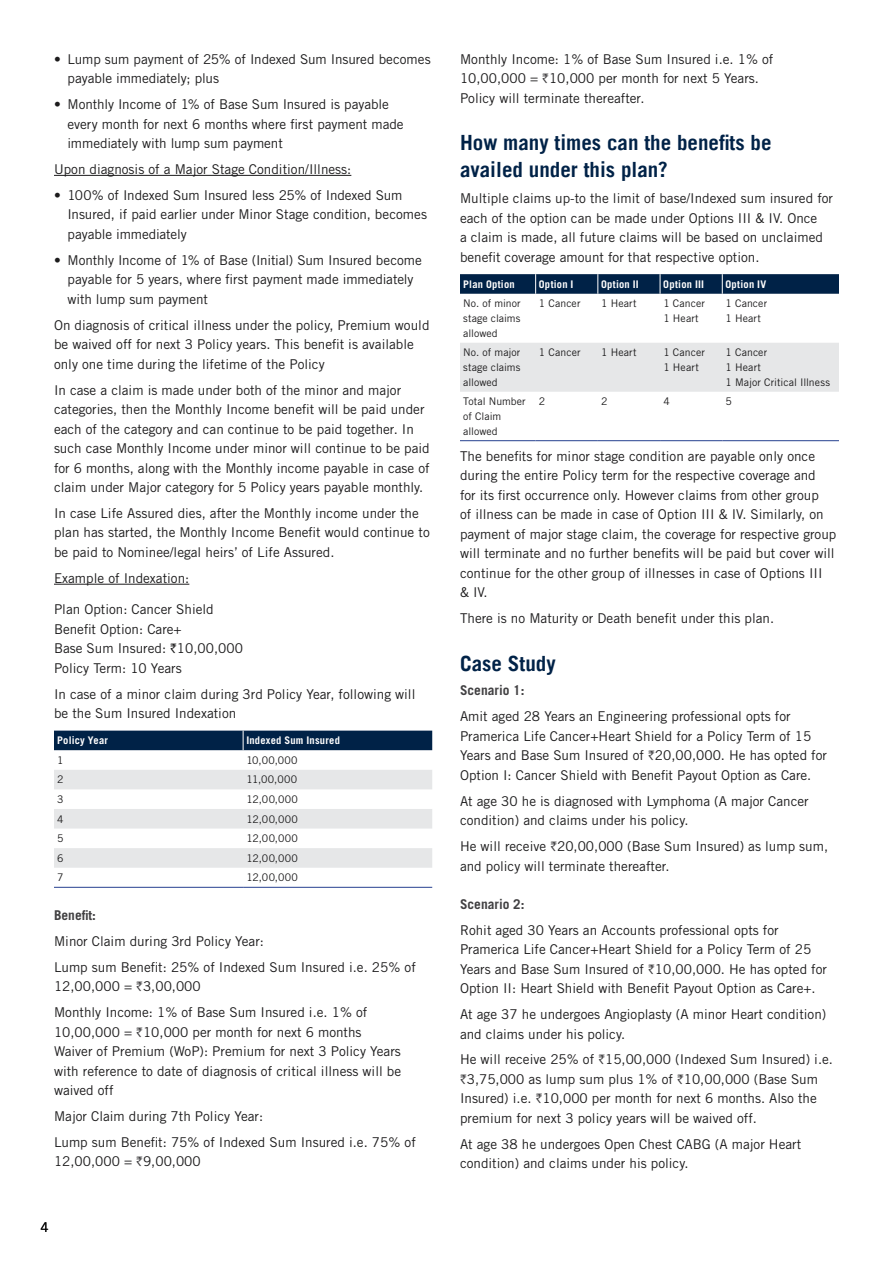
<style>
.page{position:relative;width:893px;height:1263px;background:#fff}
.page>*{position:absolute;margin:0;border:0;box-sizing:border-box;transform-origin:0 0}
.t1{font:700 21px/27px "Trade Gothic LT";color:#002247}
.t2{font:13.5px/19.5px "Trade Gothic LT Std";color:#1c1b1c}
.t3{font:700 13.5px "Trade Gothic LT Std";color:#414042}
.t4{font:13.5px "Trade Gothic LT";color:#000}
.t5{font:10.5px/14.7px "Trade Gothic LT Std";letter-spacing:.005em;color:#1c1b1c}
.t6{font:700 10.5px "Trade Gothic LT Std";letter-spacing:.025em;color:#fff}
.s1{font-weight:700}
.s2{font-family:"Rupee"}
.s3{font-family:"Rupee";color:#414042}
</style>
<div class="page">
<hr style="left:54px;top:175px;width:297px;height:1px;background:#1c1b1c">
<hr style="left:54px;top:584px;width:135px;height:1px;background:#1c1b1c">
<svg style="left:54px;top:770px;width:378px;height:98px"></svg>
<div style="left:54px;top:731px;width:378px;height:19px;background:#002247"></div>
<hr style="left:54px;top:887px;width:189px;height:1px;background:#25408f">
<hr style="left:243px;top:887px;width:189px;height:1px;background:#25408f">
<div style="left:460px;top:343px;width:379px;height:49px;background:#e6e7e8"></div>
<hr style="left:460px;top:440px;width:76px;height:1px;background:#25408f">
<hr style="left:536px;top:440px;width:62px;height:1px;background:#25408f">
<hr style="left:598px;top:440px;width:62px;height:1px;background:#25408f">
<hr style="left:660px;top:440px;width:62px;height:1px;background:#25408f">
<hr style="left:722px;top:440px;width:117px;height:1px;background:#25408f">
<svg style="left:460px;top:274px;width:379px;height:20px;background:#07284c"></svg>
<p class="t2" style="left:68px;top:49px;width:365px;text-indent:-14px"><span class="s1">•</span> Lump sum payment of 25% of Indexed Sum Insured becomes payable immediately; plus</p>
<p class="t2" style="left:68px;top:94px;width:338px;text-indent:-14px"><span class="s1">•</span> Monthly Income of 1% of Base Sum Insured is payable every month for next 6 months where first payment made immediately with lump sum payment</p>
<p class="t2" style="left:54px;top:159px;width:299px">Upon diagnosis of a Major Stage Condition/Illness:</p>
<p class="t2" style="left:68px;top:185px;width:361px;text-indent:-14px"><span class="s1">•</span> 100% of Indexed Sum Insured less 25% of Indexed Sum<br>Insured, if paid earlier under Minor Stage condition, becomes payable immediately</p>
<p class="t2" style="left:68px;top:250px;width:356px;text-indent:-14px"><span class="s1">•</span> Monthly Income of 1% of Base (Initial) Sum Insured become payable for 5 years, where first payment made immediately with lump sum payment</p>
<p class="t2" style="left:54px;top:315px;width:377px">On diagnosis of critical illness under the policy, Premium would be waived off for next 3 Policy years. This benefit is available only one time during the lifetime of the Policy</p>
<p class="t2" style="left:54px;top:380px;width:377px">In case a claim is made under both of the minor and major categories, then the Monthly Income benefit will be paid under each of the category and can continue to be paid together. In such case Monthly Income under minor will continue to be paid for 6 months, along with the Monthly income payable in case of claim under Major category for 5 Policy years payable monthly.</p>
<p class="t2" style="left:54px;top:503px;width:377px">In case Life Assured dies, after the Monthly income under the plan has started, the Monthly Income Benefit would continue to be paid to Nominee/legal heirs’ of Life Assured.</p>
<p class="t2" style="left:54px;top:568px;width:137px">Example of Indexation:</p>
<p class="t2" style="left:54px;top:599px;width:190px">Plan Option: Cancer Shield<br>Benefit Option: Care+<br>Base Sum Insured: <span class="s2">`</span>10,00,000<br>Policy Term: 10 Years</p>
<p class="t2" style="left:54px;top:684px;width:363px">In case of a minor claim during 3rd Policy Year, following will be the Sum Insured Indexation</p>
<p class="t6" style="left:57px;top:734px;width:52px">Policy Year</p>
<p class="t6" style="left:246px;top:734px;width:95px">Indexed Sum Insured</p>
<p class="t5" style="left:57px;top:752px;width:8px">1</p>
<p class="t5" style="left:246px;top:752px;width:53px">10,00,000</p>
<p class="t5" style="left:57px;top:772px;width:8px">2</p>
<p class="t5" style="left:246px;top:772px;width:52px">11,00,000</p>
<p class="t5" style="left:57px;top:792px;width:8px">3</p>
<p class="t5" style="left:246px;top:792px;width:53px">12,00,000</p>
<p class="t5" style="left:57px;top:811px;width:8px">4</p>
<p class="t5" style="left:246px;top:811px;width:53px">12,00,000</p>
<p class="t5" style="left:57px;top:831px;width:8px">5</p>
<p class="t5" style="left:246px;top:831px;width:53px">12,00,000</p>
<p class="t5" style="left:57px;top:850px;width:8px">6</p>
<p class="t5" style="left:246px;top:850px;width:53px">12,00,000</p>
<p class="t5" style="left:57px;top:870px;width:8px">7</p>
<p class="t5" style="left:246px;top:870px;width:53px">12,00,000</p>
<p class="t3" style="left:54px;top:907px;width:44px">Benefit:</p>
<p class="t2" style="left:54px;top:928px;width:363px;line-height:26px">Minor Claim during 3rd Policy Year:<br>Lump sum Benefit: 25% of Indexed Sum Insured i.e. 25% of</p>
<p class="t2" style="left:54px;top:973px;width:315px;line-height:26px">12,00,000 = <span class="s3">`</span>3,00,000<br>Monthly Income: 1% of Base Sum Insured i.e. 1% of</p>
<p class="t2" style="left:54px;top:1022px;width:349px">10,00,000 = <span class="s3">`</span>10,000 per month for next 6 months Waiver of Premium (WoP): Premium for next 3 Policy Years with reference to date of diagnosis of critical illness will be waived off</p>
<p class="t2" style="left:54px;top:1103px;width:363px;line-height:26px">Major Claim during 7th Policy Year:<br>Lump sum Benefit: 75% of Indexed Sum Insured i.e. 75% of</p>
<p class="t2" style="left:54px;top:1151px;width:148px">12,00,000 = <span class="s3">`</span>9,00,000</p>
<p class="t4" style="left:40px;top:1219px;width:10px">4</p>
<p class="t2" style="left:460px;top:49px;width:315px">Monthly Income: 1% of Base Sum Insured i.e. 1% of<br>10,00,000 = <span class="s3">`</span>10,000 per month for next 5 Years.<br>Policy will terminate thereafter.</p>
<h1 class="t1" style="left:460px;top:129px;width:313px">How many times can the benefits be availed under this plan?</h1>
<p class="t2" style="left:460px;top:189px;width:375px">Multiple claims up-to the limit of base/Indexed sum insured for each of the option can be made under Options III &amp; IV. Once<br>a claim is made, all future claims will be based on unclaimed benefit coverage amount for that respective option.</p>
<p class="t6" style="left:463px;top:278px;width:53px">Plan Option</p>
<p class="t6" style="left:539px;top:278px;width:36px">Option I</p>
<p class="t6" style="left:601px;top:278px;width:39px">Option II</p>
<p class="t6" style="left:663px;top:278px;width:42px">Option III</p>
<p class="t6" style="left:725px;top:278px;width:42px">Option IV</p>
<p class="t5" style="left:463px;top:296px;width:59px;text-align:justify">No. of minor stage claims allowed</p>
<p class="t5" style="left:539px;top:296px;width:43px">1 Cancer</p>
<p class="t5" style="left:601px;top:296px;width:37px">1 Heart</p>
<p class="t5" style="left:663px;top:296px;width:43px">1 Cancer<br>1 Heart</p>
<p class="t5" style="left:725px;top:296px;width:43px">1 Cancer<br>1 Heart</p>
<p class="t5" style="left:463px;top:345px;width:59px;text-align:justify">No. of major stage claims allowed</p>
<p class="t5" style="left:539px;top:345px;width:43px">1 Cancer</p>
<p class="t5" style="left:601px;top:345px;width:37px">1 Heart</p>
<p class="t5" style="left:663px;top:345px;width:43px">1 Cancer<br>1 Heart</p>
<p class="t5" style="left:725px;top:345px;width:106px">1 Cancer<br>1 Heart<br>1 Major Critical Illness</p>
<p class="t5" style="left:463px;top:394px;width:64px">Total Number of Claim allowed</p>
<p class="t5" style="left:539px;top:394px;width:8px">2</p>
<p class="t5" style="left:601px;top:394px;width:8px">2</p>
<p class="t5" style="left:663px;top:394px;width:8px">4</p>
<p class="t5" style="left:726px;top:394px;width:8px">5</p>
<p class="t2" style="left:460px;top:446px;width:378px">The benefits for minor stage condition are payable only once during the entire Policy term for the respective coverage and<br>for its first occurrence only. However claims from other group<br>of illness can be made in case of Option III &amp; IV. Similarly, on payment of major stage claim, the coverage for respective group will terminate and no further benefits will be paid but cover will continue for the other group of illnesses in case of Options III<br>&amp; IV.</p>
<p class="t2" style="left:460px;top:609px;width:316px">There is no Maturity or Death benefit under this plan.</p>
<h1 class="t1" style="left:460px;top:649px;width:97px">Case Study</h1>
<p class="t3" style="left:460px;top:682px;width:66px">Scenario 1:</p>
<p class="t2" style="left:460px;top:706px;width:369px">Amit aged 28 Years an Engineering professional opts for Pramerica Life Cancer+Heart Shield for a Policy Term of 15<br>Years and Base Sum Insured of <span class="s3">`</span>20,00,000. He has opted for Option I: Cancer Shield with Benefit Payout Option as Care.</p>
<p class="t2" style="left:460px;top:791px;width:350px">At age 30 he is diagnosed with Lymphoma (A major Cancer condition) and claims under his policy.</p>
<p class="t2" style="left:460px;top:836px;width:370px">He will receive <span class="s3">`</span>20,00,000 (Base Sum Insured) as lump sum, and policy will terminate thereafter.</p>
<p class="t3" style="left:460px;top:896px;width:66px">Scenario 2:</p>
<p class="t2" style="left:460px;top:920px;width:369px">Rohit aged 30 Years an Accounts professional opts for Pramerica Life Cancer+Heart Shield for a Policy Term of 25<br>Years and Base Sum Insured of <span class="s3">`</span>10,00,000. He has opted for Option II: Heart Shield with Benefit Payout Option as Care+.</p>
<p class="t2" style="left:460px;top:1004px;width:368px">At age 37 he undergoes Angioplasty (A minor Heart condition) and claims under his policy.</p>
<p class="t2" style="left:460px;top:1050px;width:375px">He will receive 25% of <span class="s3">`</span>15,00,000 (Indexed Sum Insured) i.e. <span class="s3">`</span>3,75,000 as lump sum plus 1% of <span class="s3">`</span>10,00,000 (Base Sum Insured) i.e. <span class="s3">`</span>10,000 per month for next 6 months. Also the premium for next 3 policy years will be waived off.</p>
<p class="t2" style="left:460px;top:1134px;width:343px">At age 38 he undergoes Open Chest CABG (A major Heart condition) and claims under his policy.</p>
</div>
